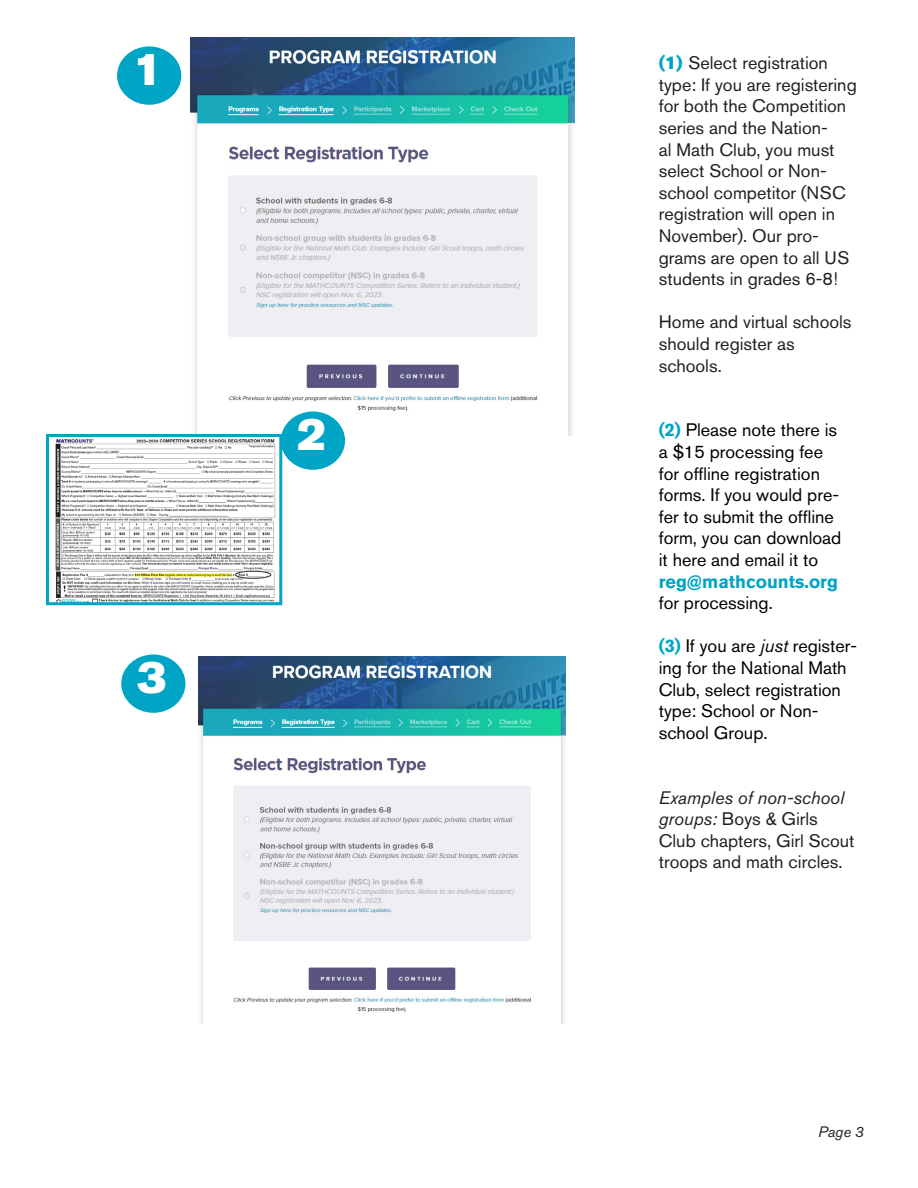
<style>
.page{position:relative;width:918px;height:1188px;background:#fff}
.page>*{position:absolute;margin:0;border:0;box-sizing:border-box;transform-origin:0 0}
.t1{font:45px "Akzidenz Grotesk BE Super";color:#fff}
.t2{font:18px/21.6px "Akzidenz Grotesk BE";color:#231f20}
.t3{font:18px/21.6px "Akzidenz Grotesk BE";color:#000}
.t4{font:700 18px "Akzidenz Grotesk BE";color:#00a4c4}
.t5{font:italic 15px "Akzidenz Grotesk BE";color:#231f20}
.s1{font-family:"Akzidenz Grotesk BE Super";color:#00a4c4}
.s2{font-weight:700;color:#00a4c4}
.s3{font-style:italic}
</style>
<div class="page">
<div style="left:117px;top:46px;width:64px;height:59px;background:#00a4c4;border-radius:50%"></div>
<img style="left:190px;top:38px;width:385px;height:397px">
<div style="left:281px;top:411px;width:64px;height:59px;background:#00a4c4;border-radius:50%"></div>
<img style="left:55px;top:439px;width:221px;height:162px">
<div style="left:46px;top:434px;width:236px;height:171px;border:3px solid #00a4c4"></div>
<div style="left:121px;top:654px;width:64px;height:59px;background:#00a4c4;border-radius:50%"></div>
<img style="left:199px;top:656px;width:366px;height:367px">
<h1 class="t1" style="left:133px;top:43px;width:31px">1</h1>
<h1 class="t1" style="left:137px;top:651px;width:31px">3</h1>
<h1 class="t1" style="left:297px;top:408px;width:31px">2</h1>
<p class="t2" style="left:659px;top:52px;width:200px"><span class="s1">(1)</span> Select registration type: If you are registering for both the Competition series and the Nation-<br>al Math Club, you must select School or Non&shy;school competitor (NSC registration will open in<br>November). Our pro&shy;grams are open to all US students in grades 6-8!</p>
<p class="t2" style="left:659px;top:311px;width:194px">Home and virtual schools should register as schools.</p>
<p class="t3" style="left:659px;top:419px;width:184px"><span class="s2">(2)</span> Please note there is a $15 processing fee for offline registration forms. If you would pre&shy;fer to submit the offline form, you can download it here and email it to</p>
<p class="t4" style="left:659px;top:571px;width:181px">reg@mathcounts.org</p>
<p class="t3" style="left:659px;top:592px;width:116px">for processing.</p>
<p class="t3" style="left:659px;top:635px;width:200px"><span class="s2">(3)</span> If you are <span class="s3">just</span> register&shy;ing for the National Math<br>Club, select registration type: School or Non&shy;school Group.</p>
<p class="t2" style="left:659px;top:786px;width:197px"><span class="s3">Examples of non-school groups:</span> Boys &amp; Girls<br>Club chapters, Girl Scout troops and math circles.</p>
<p class="t5" style="left:818px;top:1122px;width:47px">Page 3</p>
</div>
